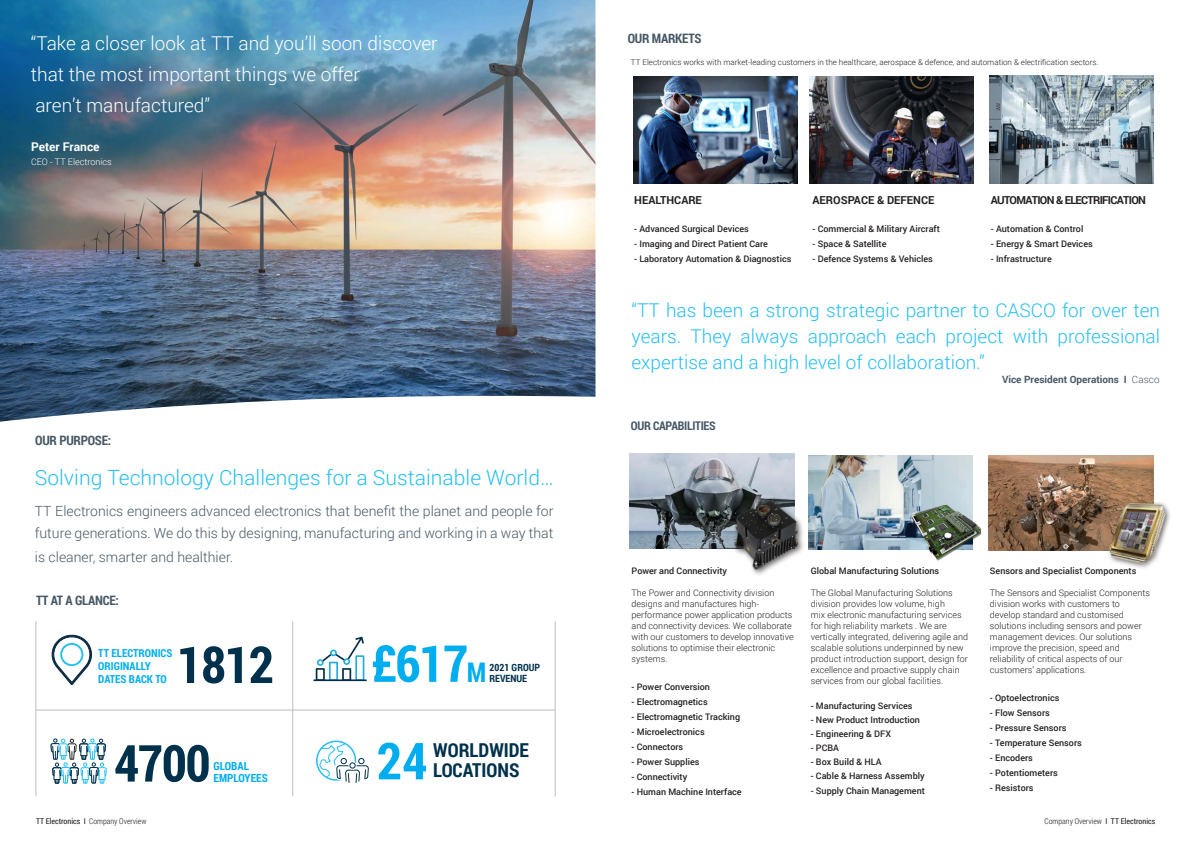
<style>
.page{position:relative;width:1191px;height:842px;background:#fff}
.page>*{position:absolute;margin:0;border:0;box-sizing:border-box;transform-origin:0 0}
.t1{font:700 51px "Roboto Condensed";letter-spacing:-.03em;color:#00314c}
.t2{font:700 51px "Roboto Condensed";color:#00aeef}
.t3{font:300 21px "Roboto";color:#26bff0}
.t4{font:700 19.2px "Roboto Condensed";color:#00314c}
.t5{font:300 19px/26px "Roboto";color:#26bff0;text-align:justify}
.t6{font:300 19px/31px "Roboto";color:#fff}
.t7{font:300 14px/22px "Roboto";color:#475865}
.t8{font:700 13px "Roboto Condensed";letter-spacing:-.02em;color:#475865}
.t9{font:700 12px "Roboto Condensed";letter-spacing:-.02em;color:#475865}
.t10{font:700 12px "Roboto";color:#fff}
.t11{font:700 11.2px "Roboto Condensed";color:#00aeef}
.t12{font:700 11px "Roboto Condensed";color:#00aeef}
.t13{font:700 11px "Roboto";color:#231f20}
.t14{font:700 11px "Roboto";letter-spacing:-.06em;color:#231f20}
.t15{font:700 10px "Roboto";color:#475865}
.t16{font:700 10px "Roboto Condensed";color:#00314c}
.t17{font:300 9px/11px "Roboto";color:#231f20}
.t18{font:500 9px "Roboto";color:#231f20}
.t19{font:300 9px "Roboto";color:#fff}
.t20{font:300 8px "Roboto";color:#231f20}
.t21{font:300 8px "Roboto Condensed";color:#231f20}
.s1{font-size:27px}
.s2{font-weight:300}
.s3{font-weight:400}
</style>
<div class="page">
<img style="left:633px;top:76px;width:164px;height:107px">
<img style="left:989px;top:76px;width:164px;height:107px">
<img style="left:0;top:0;width:595px;height:422px">
<hr style="left:36px;top:710px;width:519px;height:1px;background:#bcbdc0">
<hr style="left:292px;top:621px;width:1px;height:175px;background:#bcbdc0">
<div style="left:316px;top:740px;width:40px;height:41px;border:2px solid #26bff0;border-radius:50%"></div>
<svg style="left:319px;top:742px;width:50px;height:41px"></svg>
<svg style="left:51px;top:634px;width:41px;height:51px"></svg>
<hr style="left:313px;top:679px;width:54px;height:2px;background:#002d48">
<svg style="left:316px;top:637px;width:48px;height:43px"></svg>
<hr style="left:555px;top:621px;width:1px;height:175px;background:#bcbdc0">
<hr style="left:36px;top:621px;width:1px;height:175px;background:#bcbdc0">
<img style="left:810px;top:76px;width:163px;height:108px">
<svg style="left:50px;top:738px;width:57px;height:46px"></svg>
<img style="left:808px;top:455px;width:164px;height:95px">
<img style="left:988px;top:455px;width:165px;height:95px">
<img style="left:629px;top:454px;width:165px;height:94px">
<img style="left:911px;top:503px;width:69px;height:58px">
<div style="left:731px;top:498px;width:75px;height:79px;background:#231f20;opacity:.75"></div>
<img style="left:732px;top:493px;width:66px;height:76px">
<img style="left:1076px;top:488px;width:94px;height:80px">
<p class="t6" style="left:31px;top:27px;width:408px">“Take a closer look at TT and you’ll soon discover that the most important things we offer<br>aren’t manufactured”</p>
<p class="t10" style="left:31px;top:138px;width:70px">Peter France</p>
<p class="t19" style="left:31px;top:155px;width:82px">CEO - TT Electronics</p>
<p class="t8" style="left:35px;top:431px;width:78px">OUR PURPOSE:</p>
<p class="t3" style="left:35px;top:463px;width:520px">Solving Technology Challenges for a Sustainable World…</p>
<p class="t7" style="left:35px;top:499px;width:520px">TT Electronics engineers advanced electronics that benefit the planet and people for future generations. We do this by designing, manufacturing and working in a way that</p>
<p class="t7" style="left:35px;top:545px;width:200px">is cleaner, smarter and healthier.</p>
<p class="t8" style="left:36px;top:591px;width:85px">TT AT A GLANCE:</p>
<p class="t12" style="left:98px;top:645px;width:76px">TT ELECTRONICS</p>
<p class="t12" style="left:98px;top:658px;width:54px">ORIGINALLY</p>
<p class="t12" style="left:98px;top:671px;width:70px">DATES BACK TO</p>
<p class="t1" style="left:177px;top:629px;width:98px">1812</p>
<p class="t2" style="left:370px;top:628px;width:117px">£617<span class="s1">M</span></p>
<p class="t16" style="left:489px;top:661px;width:52px">2021 GROUP</p>
<p class="t16" style="left:489px;top:672px;width:39px">REVENUE</p>
<p class="t1" style="left:114px;top:727px;width:98px">4700</p>
<p class="t11" style="left:213px;top:758px;width:37px">GLOBAL</p>
<p class="t11" style="left:213px;top:770px;width:56px">EMPLOYEES</p>
<p class="t2" style="left:377px;top:725px;width:52px">24</p>
<p class="t4" style="left:433px;top:737px;width:97px">WORLDWIDE</p>
<p class="t4" style="left:433px;top:757px;width:88px">LOCATIONS</p>
<p class="t8" style="left:628px;top:30px;width:75px">OUR MARKETS</p>
<p class="t20" style="left:631px;top:56px;width:469px">TT Electronics works with market-leading customers in the healthcare, aerospace &amp; defence, and automation &amp; electrification sectors.</p>
<p class="t13" style="left:634px;top:192px;width:69px">HEALTHCARE</p>
<p class="t18" style="left:634px;top:222px;width:116px">- Advanced Surgical Devices</p>
<p class="t18" style="left:634px;top:237px;width:135px">- Imaging and Direct Patient Care</p>
<p class="t18" style="left:634px;top:252px;width:159px">- Laboratory Automation &amp; Diagnostics</p>
<p class="t13" style="left:812px;top:192px;width:123px">AEROSPACE &amp; DEFENCE</p>
<p class="t18" style="left:812px;top:222px;width:129px">- Commercial &amp; Military Aircraft</p>
<p class="t18" style="left:812px;top:237px;width:75px">- Space &amp; Satellite</p>
<p class="t18" style="left:812px;top:252px;width:122px">- Defence Systems &amp; Vehicles</p>
<p class="t14" style="left:990px;top:192px;width:157px">AUTOMATION &amp; ELECTRIFICATION</p>
<p class="t18" style="left:990px;top:222px;width:94px">- Automation &amp; Control</p>
<p class="t18" style="left:990px;top:237px;width:103px">- Energy &amp; Smart Devices</p>
<p class="t18" style="left:990px;top:252px;width:62px">- Infrastructure</p>
<p class="t5" style="left:631px;top:296px;width:530px">“TT has been a strong strategic partner to CASCO for over ten years. They always approach each project with professional expertise and a high level of collaboration.”</p>
<p class="t15" style="left:1002px;top:372px;width:159px">Vice President Operations I <span class="s2">Casco</span></p>
<p class="t9" style="left:631px;top:417px;width:86px">OUR CAPABILITIES</p>
<p class="t18" style="left:631px;top:564px;width:97px">Power and Connectivity</p>
<p class="t17" style="left:631px;top:587px;width:164px">The Power and Connectivity division designs and manufactures high&shy;performance power application products and connectivity devices. We collaborate with our customers to develop innovative solutions to optimise their electronic systems.</p>
<p class="t18" style="left:631px;top:680px;width:80px">- Power Conversion</p>
<p class="t18" style="left:631px;top:695px;width:78px">- Electromagnetics</p>
<p class="t18" style="left:631px;top:710px;width:110px">- Electromagnetic Tracking</p>
<p class="t18" style="left:631px;top:725px;width:75px">- Microelectronics</p>
<p class="t18" style="left:631px;top:740px;width:53px">- Connectors</p>
<p class="t18" style="left:631px;top:755px;width:69px">- Power Supplies</p>
<p class="t18" style="left:631px;top:770px;width:57px">- Connectivity</p>
<p class="t18" style="left:631px;top:785px;width:112px">- Human Machine Interface</p>
<p class="t18" style="left:810px;top:564px;width:130px">Global Manufacturing Solutions</p>
<p class="t17" style="left:810px;top:587px;width:159px">The Global Manufacturing Solutions division provides low volume, high<br>mix electronic manufacturing services for high reliability markets . We are vertically integrated, delivering agile and scalable solutions underpinned by new product introduction support, design for excellence and proactive supply chain services from our global facilities.</p>
<p class="t18" style="left:810px;top:699px;width:103px">- Manufacturing Services</p>
<p class="t18" style="left:810px;top:713px;width:111px">- New Product Introduction</p>
<p class="t18" style="left:810px;top:727px;width:82px">- Engineering &amp; DFX</p>
<p class="t18" style="left:810px;top:741px;width:30px">- PCBA</p>
<p class="t18" style="left:810px;top:755px;width:72px">- Box Build &amp; HLA</p>
<p class="t18" style="left:810px;top:769px;width:115px">- Cable &amp; Harness Assembly</p>
<p class="t18" style="left:810px;top:784px;width:116px">- Supply Chain Management</p>
<p class="t18" style="left:990px;top:564px;width:148px">Sensors and Specialist Components</p>
<p class="t17" style="left:990px;top:587px;width:162px">The Sensors and Specialist Components division works with customers to develop standard and customised solutions including sensors and power management devices. Our solutions improve the precision, speed and reliability of critical aspects of our customers’ applications.</p>
<p class="t18" style="left:990px;top:691px;width:71px">- Optoelectronics</p>
<p class="t18" style="left:990px;top:706px;width:61px">- Flow Sensors</p>
<p class="t18" style="left:990px;top:721px;width:78px">- Pressure Sensors</p>
<p class="t18" style="left:990px;top:736px;width:93px">- Temperature Sensors</p>
<p class="t18" style="left:990px;top:751px;width:44px">- Encoders</p>
<p class="t18" style="left:990px;top:766px;width:69px">- Potentiometers</p>
<p class="t18" style="left:990px;top:781px;width:45px">- Resistors</p>
<p class="t21" style="left:36px;top:816px;width:112px"><span class="s3">TT Electronics I</span> Company Overview</p>
<p class="t21" style="left:1044px;top:816px;width:112px">Company Overview <span class="s3">I TT Electronics</span></p>
</div>
